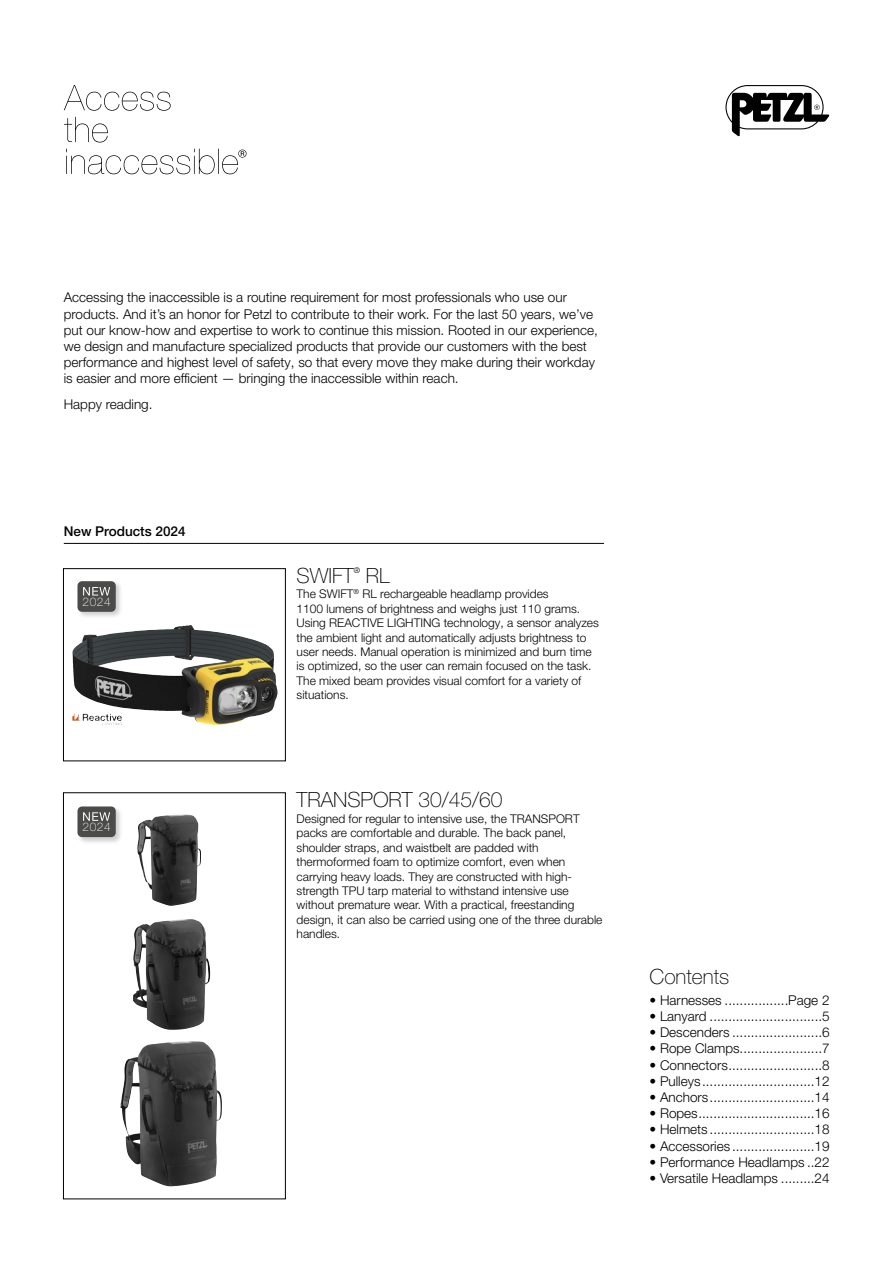
<style>
.page{position:relative;width:893px;height:1263px;background:#fff}
.page>*{position:absolute;margin:0;border:0;box-sizing:border-box;transform-origin:0 0}
.t1{font:100 21px "Helvetica Neue LT Pro";color:#000}
.t2{font:300 13.5px/16.2px "Helvetica Neue LT Pro";color:#000}
.t3{font:500 13.5px "Helvetica Neue LT Pro";color:#000}
.t4{font:300 12px/14.4px "Helvetica Neue LT Pro";color:#000}
.t5{font:100 11.85px "Helvetica Neue LT Pro";letter-spacing:.05em;color:#fff}
.t6{font:300 7.8px "Helvetica Neue LT Pro";color:#000}
</style>
<div class="page">
<svg style="left:725px;top:85px;width:104px;height:51px"></svg>
<hr style="left:64px;top:543px;width:540px;height:1px;background:#000">
<div style="left:63px;top:568px;width:223px;height:193px;border:1px solid #000"></div>
<svg style="left:64px;top:117px;width:44px;height:26px"></svg>
<svg style="left:64px;top:85px;width:107px;height:26px"></svg>
<svg style="left:66px;top:149px;width:180px;height:25px"></svg>
<div style="left:63px;top:792px;width:223px;height:407px;border:1px solid #000"></div>
<div style="left:76px;top:579px;width:47px;height:40px;background:#000;opacity:.2"></div>
<div style="left:77px;top:581px;width:39px;height:31px;background:#4b4b4a;border-radius:5px"></div>
<svg style="left:83px;top:587px;width:27px;height:8px"></svg>
<div style="left:76px;top:805px;width:47px;height:40px;background:#000;opacity:.2"></div>
<div style="left:77px;top:806px;width:39px;height:31px;background:#4b4b4a;border-radius:5px"></div>
<svg style="left:83px;top:812px;width:27px;height:9px"></svg>
<img style="left:133px;top:919px;width:77px;height:111px">
<img style="left:120px;top:1041px;width:102px;height:145px">
<img style="left:137px;top:814px;width:64px;height:92px">
<img style="left:72px;top:625px;width:168px;height:100px">
<p class="t2" style="left:64px;top:289px;width:536px">Accessing the inaccessible is a routine requirement for most professionals who use our products. And it’s an honor for Petzl to contribute to their work. For the last 50 years, we’ve put our know-how and expertise to work to continue this mission. Rooted in our experience, we design and manufacture specialized products that provide our customers with the best performance and highest level of safety, so that every move they make during their workday is easier and more efficient — bringing the inaccessible within reach.</p>
<p class="t2" style="left:64px;top:396px;width:90px">Happy reading.</p>
<p class="t3" style="left:64px;top:523px;width:123px">New Products 2024</p>
<p class="t5" style="left:83px;top:595px;width:30px">2024</p>
<p class="t5" style="left:83px;top:820px;width:30px">2024</p>
<h1 class="t1" style="left:297px;top:563px;width:59px">SWIFT</h1>
<p class="t6" style="left:354px;top:566px;width:8px">®</p>
<h1 class="t1" style="left:366px;top:563px;width:25px">RL</h1>
<p class="t4" style="left:297px;top:587px;width:304px">The SWIFT<sup>®</sup> RL rechargeable headlamp provides<br>1100 lumens of brightness and weighs just 110 grams.<br>Using REACTIVE LIGHTING technology, a sensor analyzes the ambient light and automatically adjusts brightness to user needs. Manual operation is minimized and burn time is optimized, so the user can remain focused on the task.<br>The mixed beam provides visual comfort for a variety of situations.</p>
<h1 class="t1" style="left:297px;top:787px;width:208px">TRANSPORT 30/45/60</h1>
<p class="t4" style="left:297px;top:811px;width:307px">Designed for regular to intensive use, the TRANSPORT packs are comfortable and durable. The back panel, shoulder straps, and waistbelt are padded with thermoformed foam to optimize comfort, even when carrying heavy loads. They are constructed with high&shy;strength TPU tarp material to withstand intensive use without premature wear. With a practical, freestanding design, it can also be carried using one of the three durable handles.</p>
<h1 class="t1" style="left:649px;top:964px;width:81px">Contents</h1>
<p class="t2" style="left:649px;top:991px;width:181px">• Harnesses .................Page 2</p>
<p class="t2" style="left:649px;top:1008px;width:181px">• Lanyard ..............................5</p>
<p class="t2" style="left:649px;top:1024px;width:181px">• Descenders ........................6</p>
<p class="t2" style="left:649px;top:1040px;width:181px">• Rope Clamps......................7</p>
<p class="t2" style="left:649px;top:1056px;width:181px">• Connectors.........................8</p>
<p class="t2" style="left:649px;top:1072px;width:181px">• Pulleys..............................12</p>
<p class="t2" style="left:649px;top:1089px;width:181px">• Anchors............................14</p>
<p class="t2" style="left:649px;top:1105px;width:181px">• Ropes...............................16</p>
<p class="t2" style="left:649px;top:1121px;width:181px">• Helmets ............................18</p>
<p class="t2" style="left:649px;top:1137px;width:181px">• Accessories ......................19</p>
<p class="t2" style="left:649px;top:1153px;width:181px">• Performance Headlamps ..22</p>
<p class="t2" style="left:649px;top:1170px;width:181px">• Versatile Headlamps .........24</p>
</div>
